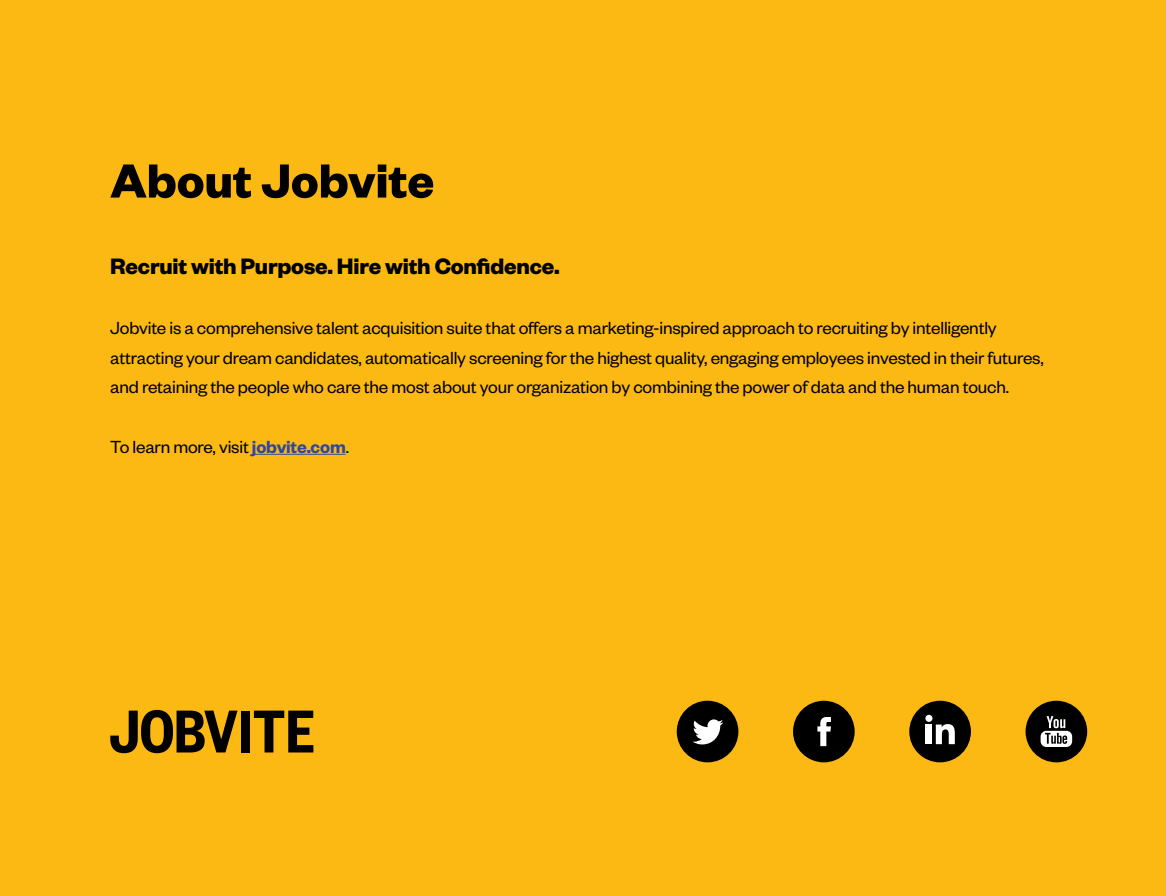
<style>
.page{position:relative;width:1166px;height:896px;background:#fdb913}
.page>*{position:absolute;margin:0;border:0;box-sizing:border-box;transform-origin:0 0}
.t1{font:700 52.5px "Founders Grotesk";color:#000}
.t2{font:700 24.5px "Founders Grotesk";letter-spacing:-.01em;color:#000}
.t3{font:19.25px/29.8px "Founders Grotesk";letter-spacing:-.01em;color:#000}
.s1{font-weight:600;color:#31479e}
</style>
<div class="page">
<div style="left:1025px;top:701px;width:62px;height:61px;background:#000;border-radius:50%"></div>
<svg style="left:1040px;top:716px;width:32px;height:31px"></svg>
<div style="left:909px;top:701px;width:62px;height:61px;background:#000;border-radius:50%"></div>
<div style="left:925px;top:725px;width:7px;height:19px;background:#fff"></div>
<div style="left:925px;top:715px;width:7px;height:7px;background:#fff;border-radius:50%"></div>
<svg style="left:935px;top:724px;width:19px;height:20px"></svg>
<div style="left:793px;top:701px;width:61px;height:61px;background:#000;border-radius:50%"></div>
<svg style="left:817px;top:717px;width:14px;height:29px"></svg>
<div style="left:676px;top:701px;width:62px;height:61px;background:#000;border-radius:50%"></div>
<svg style="left:692px;top:719px;width:31px;height:25px"></svg>
<svg style="left:110px;top:710px;width:127px;height:43px"></svg>
<div style="left:241px;top:711px;width:9px;height:41px;background:#000"></div>
<svg style="left:254px;top:711px;width:59px;height:41px"></svg>
<hr style="left:252px;top:454px;width:94px;height:1px;background:#31479e">
<h1 class="t1" style="left:110px;top:147px;width:325px">About Jobvite</h1>
<p class="t2" style="left:110px;top:251px;width:451px">Recruit with Purpose. Hire with Confidence.</p>
<p class="t3" style="left:110px;top:312px;width:935px">Jobvite is a comprehensive talent acquisition suite that offers a marketing-inspired approach to recruiting by intelligently attracting your dream candidates, automatically screening for the highest quality, engaging employees invested in their futures, and retaining the people who care the most about your organization by combining the power of data and the human touch.</p>
<p class="t3" style="left:110px;top:431px;width:240px">To learn more, visit <span class="s1">jobvite.com</span>.</p>
</div>
